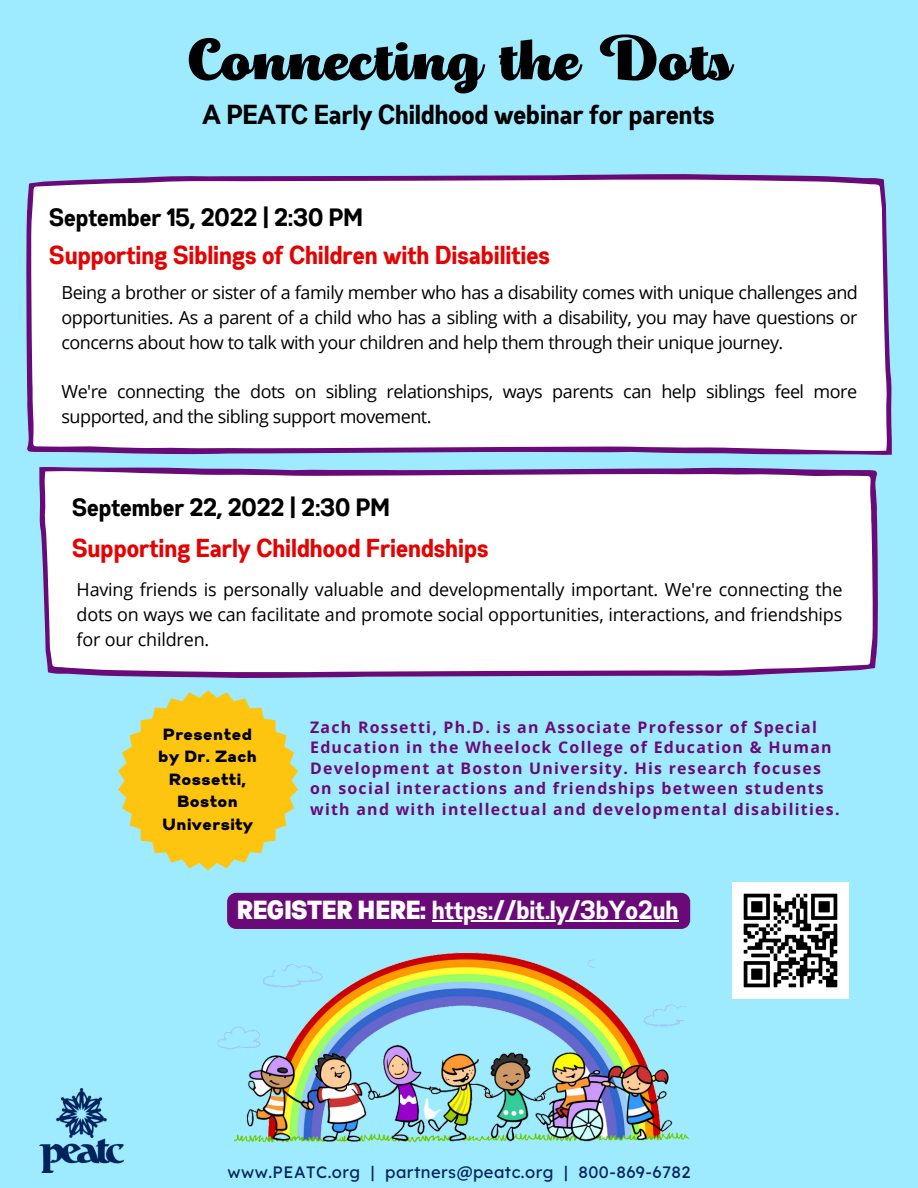
<style>
.page{position:relative;width:918px;height:1188px;background:#9eebff}
.page>*{position:absolute;margin:0;border:0;box-sizing:border-box;transform-origin:0 0}
.t1{font:700 56.85px "Thephir";color:#000}
.t2{font:700 27.45px "Gabriel Sans Cond";color:#000}
.t3{font:700 26.25px "Gabriel Sans Cond";color:#fff}
.t4{font:700 25.95px "Gabriel Sans Cond";color:#e40303}
.t5{font:700 25.05px "Gabriel Sans Cond";color:#000}
.t6{font:18px/24.8px "Open Sans";letter-spacing:-.025em;color:#000;text-align:justify}
.t7{font:16.5px "Lexend Deca";letter-spacing:.025em;color:#03235d}
.t8{font:900 16.2px/22.5px "Gabriel Sans";letter-spacing:.055em;color:#000;text-align:center}
.t9{font:700 15.9px/20.5px "Open Sans";letter-spacing:.08em;color:#6a0a78}
.s1{font-weight:900}
</style>
<div class="page">
<svg style="left:118px;top:690px;width:180px;height:180px"></svg>
<svg style="left:26px;top:174px;width:866px;height:281px;fill:#fff"></svg>
<svg style="left:40px;top:467px;width:838px;height:211px;fill:#fff"></svg>
<img style="left:40px;top:1088px;width:84px;height:85px">
<img style="left:732px;top:883px;width:116px;height:116px">
<img style="left:217px;top:952px;width:472px;height:191px">
<div style="left:227px;top:893px;width:463px;height:36px;background:#6a0a78"></div>
<hr style="left:433px;top:921px;width:246px;height:1px;background:#fff">
<h1 class="t1" style="left:186px;top:39px;width:548px">Connecting the Dots</h1>
<h1 class="t2" style="left:203px;top:103px;width:513px">A PEATC Early Childhood webinar for parents</h1>
<h2 class="t5" style="left:50px;top:206px;width:315px">September 15, 2022 | 2:30 PM</h2>
<h2 class="t4" style="left:50px;top:243px;width:502px">Supporting Siblings of Children with Disabilities</h2>
<p class="t6" style="left:62px;top:280px;width:798px">Being a brother or sister of a family member who has a disability comes with unique challenges and opportunities. As a parent of a child who has a sibling with a disability, you may have questions or concerns about how to talk with your children and help them through their unique journey.</p>
<p class="t6" style="left:62px;top:379px;width:797px">We're connecting the dots on sibling relationships, ways parents can help siblings feel more supported, and the sibling support movement.</p>
<h2 class="t5" style="left:73px;top:497px;width:319px">September 22, 2022 | 2:30 PM</h2>
<h2 class="t4" style="left:73px;top:536px;width:418px">Supporting Early Childhood Friendships</h2>
<p class="t6" style="left:77px;top:577px;width:767px">Having friends is personally valuable and developmentally important. We're connecting the dots on ways we can facilitate and promote social opportunities, interactions, and friendships for our children.</p>
<h2 class="t8" style="left:159px;top:724px;width:100px">Presented by Dr. Zach<br>Rossetti,<br>Boston<br>University</h2>
<p class="t9" style="left:310px;top:716px;width:531px">Zach Rossetti, Ph.D. is an Associate Professor of Special Education in the Wheelock College of Education &amp; Human Development at Boston University. His research focuses on social interactions and friendships between students with and with intellectual and developmental disabilities.</p>
<h2 class="t3" style="left:238px;top:898px;width:443px"><span class="s1">REGISTER HERE:</span> https://bit.ly/3bYo2uh</h2>
<p class="t7" style="left:227px;top:1161px;width:465px">www.PEATC.org- |- partners@peatc.org- |- 800-869-6782-</p>
</div>
